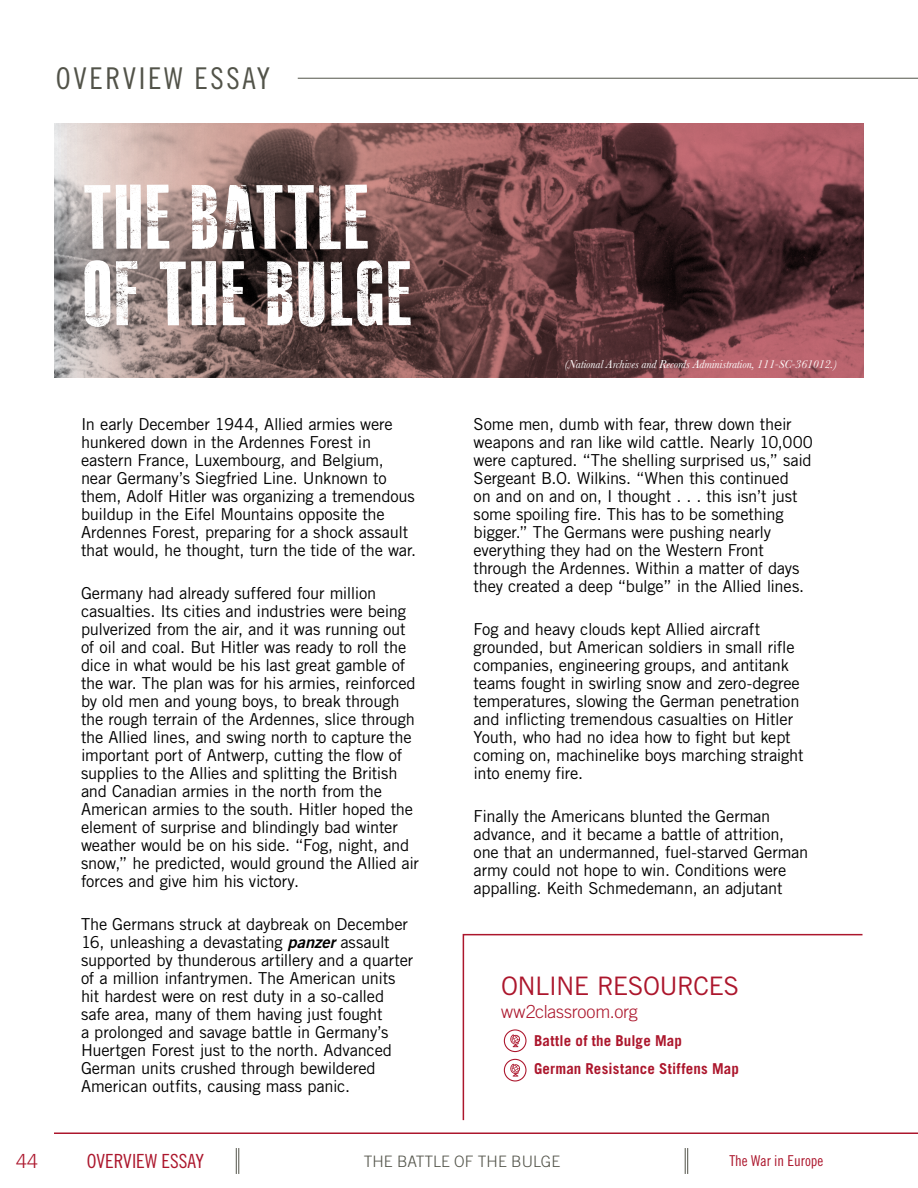
<style>
.page{position:relative;width:918px;height:1188px;background:#fff}
.page>*{position:absolute;margin:0;border:0;box-sizing:border-box;transform-origin:0 0}
.t1{font:90px/76.5px "MASTERPLANCOMPLETE";letter-spacing:.01em;color:#fff}
.t2{font:30px "Trade Gothic LT Std Cn 18";letter-spacing:.09em;color:#525349}
.t3{font:25.5px "Trade Gothic LT Std";letter-spacing:-.03em;color:#ac162c}
.t4{font:19.5px "Trade Gothic LT Std Cn 18";letter-spacing:-.005em;color:#ac162c}
.t5{font:300 19.5px "Trade Gothic LT Std";color:#ac162c}
.t6{font:300 18px "Trade Gothic LT Std";letter-spacing:-.015em;color:#ac162c}
.t7{font:16.5px/18px "Trade Gothic LT Std";letter-spacing:-.015em;color:#000}
.t8{font:300 15.75px "Trade Gothic LT Std";color:#525349}
.t9{font:700 15px/27.8px "Trade Gothic LT Std";letter-spacing:.01em;color:#ac162c}
.t10{font:15px "Trade Gothic LT Std Cn 18";color:#ac162c}
.t11{font:italic 12px "Baskerville";letter-spacing:-.01em;color:#fff}
.s1{font-family:"Trade Gothic LT Std Bd 2 Obl"}
</style>
<div class="page">
<svg style="left:685px;top:1148px;width:3px;height:26px"></svg>
<svg style="left:236px;top:1148px;width:4px;height:26px"></svg>
<hr style="left:54px;top:1132px;width:864px;height:2px;background:#ac162c">
<svg style="left:54px;top:123px;width:810px;height:255px;background:#7a5455"></svg>
<hr style="left:298px;top:78px;width:620px;height:1px;background:#525349">
<svg style="left:462px;top:933px;width:401px;height:188px"></svg>
<h2 class="t2" style="left:56px;top:60px;width:216px">OVERVIEW ESSAY</h2>
<h1 class="t1" style="left:84px;top:177px;width:332px">THE BATTLE<br>OF THE BULGE</h1>
<p class="t7" style="left:81px;top:415px;width:337px">In early December 1944, Allied armies were hunkered down in the Ardennes Forest in eastern France, Luxembourg, and Belgium, near Germany’s Siegfried Line. Unknown to them, Adolf Hitler was organizing a tremendous buildup in the Eifel Mountains opposite the Ardennes Forest, preparing for a shock assault that would, he thought, turn the tide of the war.</p>
<p class="t7" style="left:81px;top:584px;width:340px">Germany had already suffered four million casualties. Its cities and industries were being pulverized from the air, and it was running out of oil and coal. But Hitler was ready to roll the dice in what would be his last great gamble of the war. The plan was for his armies, reinforced by old men and young boys, to break through the rough terrain of the Ardennes, slice through the Allied lines, and swing north to capture the important port of Antwerp, cutting the flow of supplies to the Allies and splitting the British and Canadian armies in the north from the American armies to the south. Hitler hoped the element of surprise and blindingly bad winter weather would be on his side. “Fog, night, and snow,” he predicted, would ground the Allied air forces and give him his victory.</p>
<p class="t7" style="left:81px;top:915px;width:334px">The Germans struck at daybreak on December 16, unleashing a devastating <span class="s1">panzer</span> assault supported by thunderous artillery and a quarter of a million infantrymen. The American units hit hardest were on rest duty in a so-called safe area, many of them having just fought<br>a prolonged and savage battle in Germany’s Huertgen Forest just to the north. Advanced German units crushed through bewildered American outfits, causing mass panic.</p>
<p class="t11" style="left:565px;top:356px;width:274px">(National Archives and Records Administration, 111-SC-361012.)</p>
<p class="t7" style="left:474px;top:415px;width:341px">Some men, dumb with fear, threw down their weapons and ran like wild cattle. Nearly 10,000 were captured. “The shelling surprised us,” said Sergeant B.O. Wilkins. “When this continued<br>on and on and on, I thought . . . this isn’t just some spoiling fire. This has to be something bigger.” The Germans were pushing nearly everything they had on the Western Front through the Ardennes. Within a matter of days they created a deep “bulge” in the Allied lines.</p>
<p class="t7" style="left:474px;top:620px;width:332px">Fog and heavy clouds kept Allied aircraft grounded, but American soldiers in small rifle companies, engineering groups, and antitank teams fought in swirling snow and zero-degree temperatures, slowing the German penetration and inflicting tremendous casualties on Hitler Youth, who had no idea how to fight but kept coming on, machinelike boys marching straight into enemy fire.</p>
<p class="t7" style="left:474px;top:807px;width:336px">Finally the Americans blunted the German advance, and it became a battle of attrition, one that an undermanned, fuel-starved German army could not hope to win. Conditions were appalling. Keith Schmedemann, an adjutant</p>
<h3 class="t3" style="left:501px;top:970px;width:239px">ONLINE RESOURCES</h3>
<p class="t6" style="left:501px;top:1001px;width:138px">ww2classroom.org</p>
<p class="t9" style="left:534px;top:1026px;width:206px">Battle of the Bulge Map<br>German Resistance Stiffens Map</p>
<p class="t5" style="left:16px;top:1150px;width:23px">44</p>
<p class="t4" style="left:87px;top:1150px;width:119px">OVERVIEW ESSAY</p>
<p class="t8" style="left:364px;top:1152px;width:198px">THE BATTLE OF THE BULGE</p>
<p class="t10" style="left:729px;top:1152px;width:95px">The War in Europe</p>
</div>
